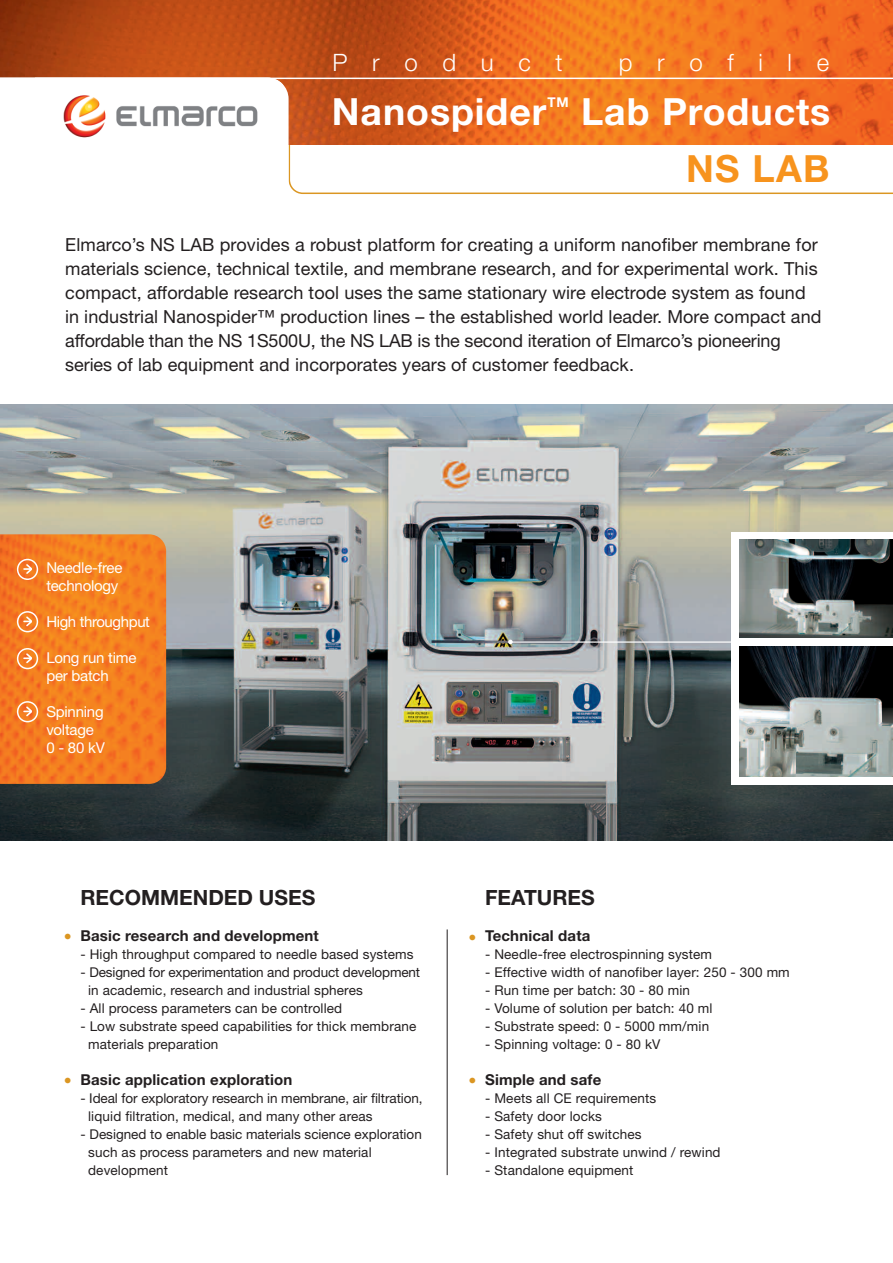
<style>
.page{position:relative;width:893px;height:1263px;background:#fff}
.page>*{position:absolute;margin:0;border:0;box-sizing:border-box;transform-origin:0 0}
.t1{font:700 37.5px "Helvetica Neue OT";letter-spacing:.025em;color:#fff}
.t2{font:700 37.5px "Helvetica Neue OT";color:#f7931d}
.t3{font:700 30px "Bauhaus Itc TOT";color:#db9622}
.t4{font:24px "Helvetica Neue CE Light";letter-spacing:1.03em;color:#fff}
.t5{font:700 21px "Helvetica Neue OT";color:#231f20}
.t6{font:18px/24px "Helvetica Neue OT";letter-spacing:.005em;color:#231f20}
.t7{font:700 15px "Helvetica Neue OT";letter-spacing:.01em;color:#231f20}
.t8{font:15px/18px "Helvetica Neue OT";letter-spacing:-.015em;color:#fff}
.t9{font:13.5px/18px "Helvetica Neue OT";letter-spacing:.01em;color:#231f20}
.t10{font:13.5px/18px "Helvetica Neue OT";letter-spacing:-.01em;color:#231f20}
.t11{font:700 13.5px "Helvetica Neue OT";color:#fff}
</style>
<div class="page">
<img style="left:0;top:405px;width:893px;height:436px">
<div style="left:731px;top:533px;width:162px;height:7px;background:#fff"></div>
<img style="left:0;top:534px;width:166px;height:250px">
<svg style="left:17px;top:611px;width:21px;height:21px"></svg>
<svg style="left:17px;top:701px;width:21px;height:21px"></svg>
<svg style="left:17px;top:648px;width:21px;height:21px"></svg>
<svg style="left:17px;top:559px;width:21px;height:21px"></svg>
<hr style="left:447px;top:929px;width:1px;height:246px;background:#231f20">
<img style="left:738px;top:540px;width:155px;height:98px">
<img style="left:738px;top:646px;width:155px;height:131px">
<div style="left:734px;top:638px;width:159px;height:8px;background:#fff"></div>
<div style="left:731px;top:777px;width:162px;height:8px;background:#fff"></div>
<div style="left:731px;top:533px;width:7px;height:252px;background:#fff"></div>
<hr style="left:512px;top:641px;width:224px;height:2px;background:#fff">
<svg style="left:508px;top:640px;width:5px;height:4px"></svg>
<svg style="left:289px;top:144px;width:604px;height:50px"></svg>
<img style="left:0;top:0;width:893px;height:144px">
<svg style="left:0;top:79px;width:289px;height:104px"></svg>
<img style="left:36px;top:79px;width:247px;height:98px">
<hr style="left:0;top:78px;width:893px;height:1px;background:#fff">
<h3 class="t4" style="left:332px;top:54px;width:232px">Product</h3>
<h3 class="t4" style="left:619px;top:54px;width:212px">profile</h3>
<h1 class="t1" style="left:332px;top:99px;width:216px">Nanospider</h1>
<p class="t11" style="left:547px;top:97px;width:23px">TM</p>
<h1 class="t1" style="left:581px;top:99px;width:251px">Lab Products</h1>
<h1 class="t2" style="left:686px;top:155px;width:145px">NS LAB</h1>
<p class="t6" style="left:65px;top:235px;width:758px">Elmarco’s NS LAB provides a robust platform for creating a uniform nanofiber membrane for materials science, technical textile, and membrane research, and for experimental work. This compact, affordable research tool uses the same stationary wire electrode system as found in industrial Nanospider™ production lines – the established world leader. More compact and affordable than the NS 1S500U, the NS LAB is the second iteration of Elmarco’s pioneering series of lab equipment and incorporates years of customer feedback.</p>
<p class="t8" style="left:46px;top:560px;width:78px">Needle-free technology</p>
<p class="t8" style="left:46px;top:614px;width:105px">High throughput</p>
<p class="t8" style="left:46px;top:650px;width:92px">Long run time per batch</p>
<p class="t8" style="left:46px;top:704px;width:60px">Spinning voltage<br>0-80kV</p>
<h2 class="t3" style="left:64px;top:911px;width:9px">.</h2>
<h2 class="t3" style="left:64px;top:1055px;width:9px">.</h2>
<h3 class="t5" style="left:80px;top:889px;width:236px">RECOMMENDED USES</h3>
<p class="t7" style="left:80px;top:930px;width:240px">Basic research and development</p>
<p class="t9" style="left:80px;top:946px;width:335px">- High throughput compared to needle based systems</p>
<p class="t10" style="left:88px;top:964px;width:333px;text-indent:-8px">- Designed for experimentation and product development in academic, research and industrial spheres</p>
<p class="t9" style="left:80px;top:1000px;width:263px">- All process parameters can be controlled</p>
<p class="t9" style="left:88px;top:1018px;width:330px;text-indent:-8px">- Low substrate speed capabilities for thick membrane materials preparation</p>
<p class="t7" style="left:80px;top:1074px;width:213px">Basic application exploration</p>
<p class="t9" style="left:88px;top:1090px;width:336px;text-indent:-8px">- Ideal for exploratory research in membrane, air filtration, liquid filtration, medical, and many other areas</p>
<p class="t9" style="left:88px;top:1126px;width:335px;text-indent:-8px">- Designed to enable basic materials science exploration such as process parameters and new material development</p>
<h2 class="t3" style="left:468px;top:912px;width:9px">.</h2>
<h2 class="t3" style="left:468px;top:1055px;width:9px">.</h2>
<h3 class="t5" style="left:485px;top:889px;width:111px">FEATURES</h3>
<p class="t7" style="left:485px;top:930px;width:107px">Technical data</p>
<p class="t9" style="left:485px;top:946px;width:229px">- Needle-free electrospinning system</p>
<p class="t9" style="left:485px;top:964px;width:306px">- Effective width of nanofiber layer: 250 - 300 mm</p>
<p class="t9" style="left:485px;top:982px;width:206px">- Run time per batch: 30 - 80 min</p>
<p class="t9" style="left:485px;top:1000px;width:229px">- Volume of solution per batch: 40 ml</p>
<p class="t9" style="left:485px;top:1018px;width:226px">- Substrate speed: 0 - 5000 mm/min</p>
<p class="t9" style="left:485px;top:1036px;width:177px">- Spinning voltage: 0 - 80 kV</p>
<p class="t7" style="left:485px;top:1074px;width:118px">Simple and safe</p>
<p class="t9" style="left:485px;top:1090px;width:173px">- Meets all CE requirements</p>
<p class="t9" style="left:485px;top:1108px;width:118px">- Safety door locks</p>
<p class="t9" style="left:485px;top:1126px;width:158px">- Safety shut off switches</p>
<p class="t9" style="left:485px;top:1144px;width:237px">- Integrated substrate unwind / rewind</p>
<p class="t9" style="left:485px;top:1162px;width:150px">- Standalone equipment</p>
</div>
